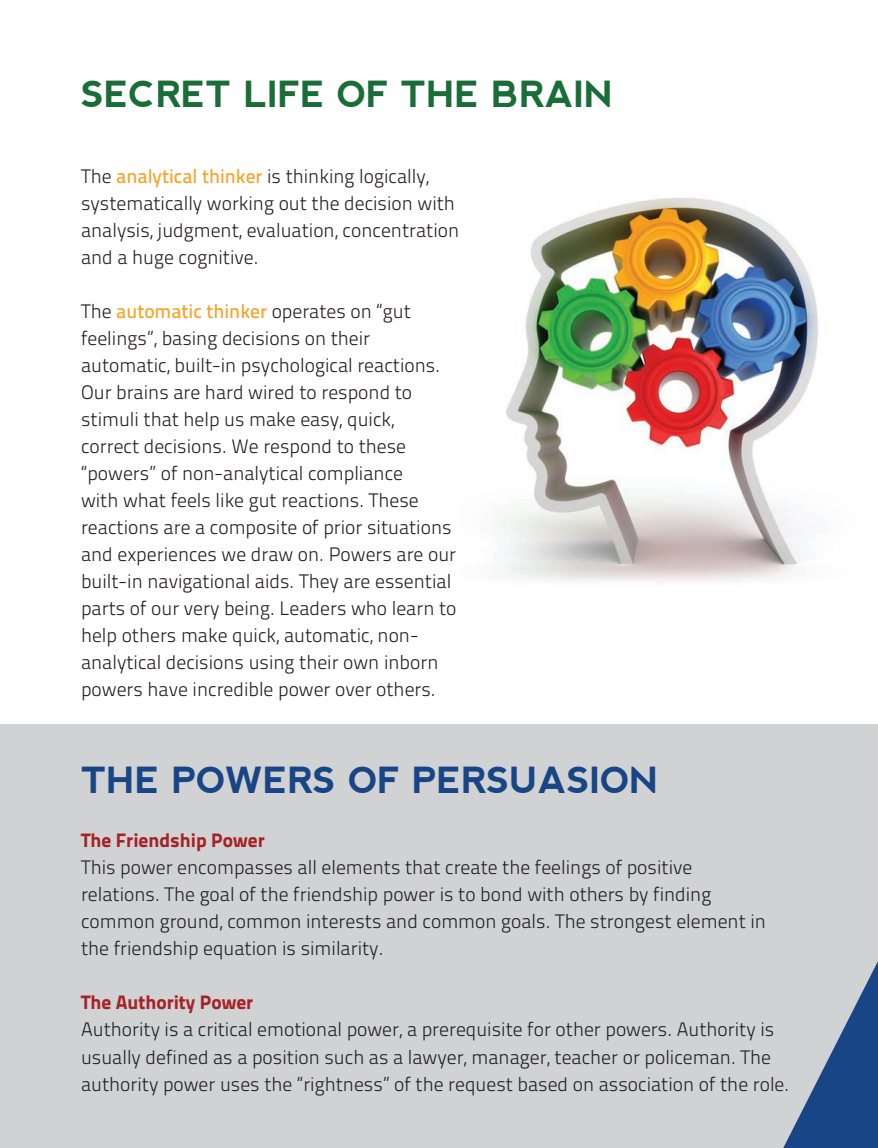
<style>
.page{position:relative;width:878px;height:1148px;background:#fff}
.page>*{position:absolute;margin:0;border:0;box-sizing:border-box;transform-origin:0 0}
.t1{font:700 36px "nevis";color:#174585}
.t2{font:700 36px "nevis";color:#196d37}
.t3{font:19.5px/27px "Titillium Text 25 L 250 wt";color:#231f20}
.t4{font:19.5px "Titillium Text 25 L 999 wt";color:#a52227}
.s1{font-family:"Titillium Text 25 L 600 wt";color:#f9a328}
</style>
<div class="page">
<div style="left:0;top:724px;width:878px;height:424px;background:#d1d2d4"></div>
<svg style="left:783px;top:963px;width:94px;height:185px"></svg>
<img style="left:498px;top:197px;width:320px;height:385px">
<h1 class="t2" style="left:81px;top:74px;width:533px">SECRET LIFE OF THE BRAIN</h1>
<p class="t3" style="left:81px;top:161px;width:379px">The <span class="s1">analytical thinker</span> is thinking logically, systematically working out the decision with analysis, judgment, evaluation, concentration and a huge cognitive.</p>
<p class="t3" style="left:81px;top:296px;width:377px">The <span class="s1">automatic thinker</span> operates on “gut feelings”, basing decisions on their automatic, built-in psychological reactions.<br>Our brains are hard wired to respond to stimuli that help us make easy, quick, correct decisions. We respond to these “powers” of non-analytical compliance<br>with what feels like gut reactions. These reactions are a composite of prior situations and experiences we draw on. Powers are our built-in navigational aids. They are essential parts of our very being. Leaders who learn to help others make quick, automatic, non&shy;analytical decisions using their own inborn powers have incredible power over others.</p>
<h1 class="t1" style="left:81px;top:760px;width:579px">THE POWERS OF PERSUASION</h1>
<p class="t4" style="left:81px;top:825px;width:185px">The Friendship Power</p>
<p class="t3" style="left:81px;top:853px;width:686px">This power encompasses all elements that create the feelings of positive relations. The goal of the friendship power is to bond with others by finding common ground, common interests and common goals. The strongest element in the friendship equation is similarity.</p>
<p class="t4" style="left:81px;top:987px;width:174px">The Authority Power</p>
<p class="t3" style="left:81px;top:1015px;width:709px">Authority is a critical emotional power, a prerequisite for other powers. Authority is usually defined as a position such as a lawyer, manager, teacher or policeman. The authority power uses the “rightness” of the request based on association of the role.</p>
</div>
